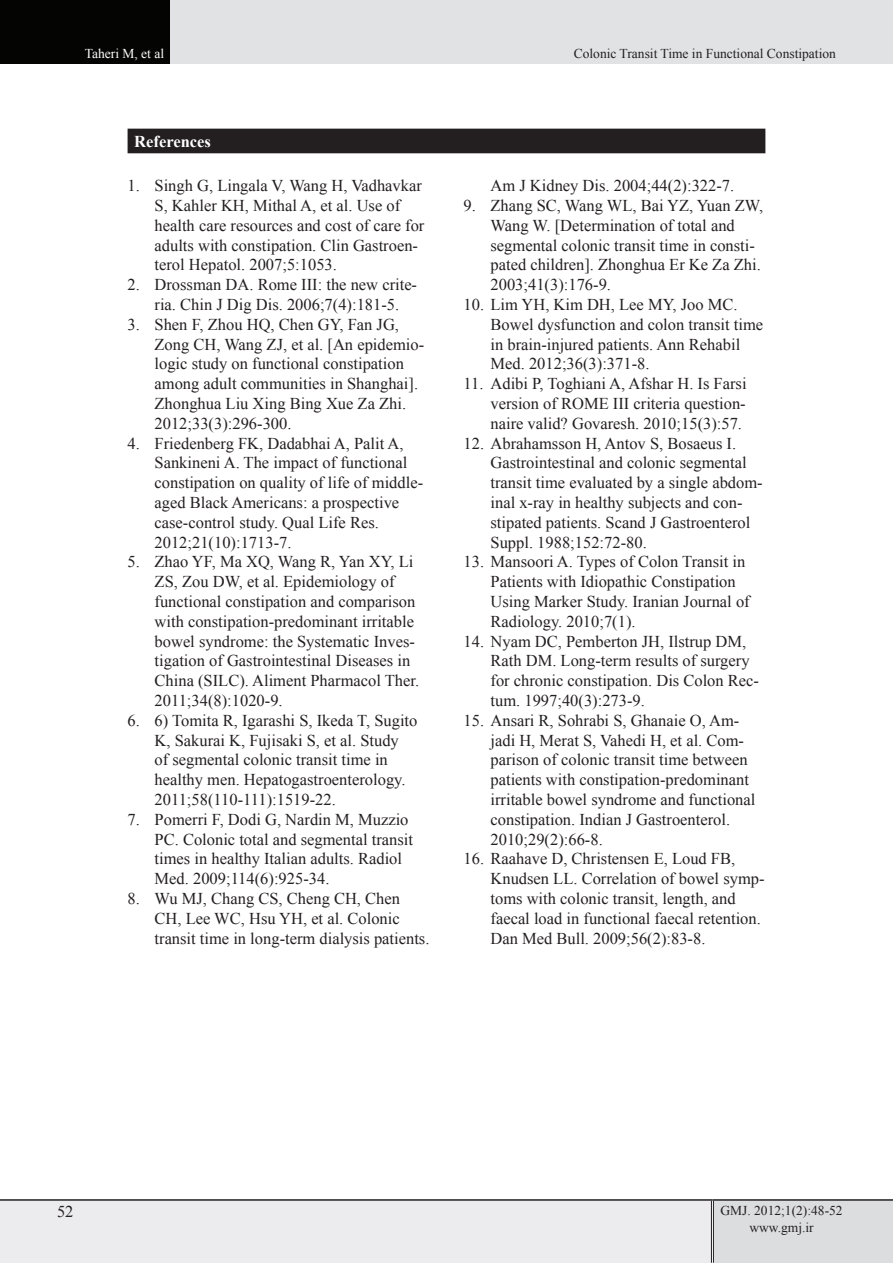
<style>
.page{position:relative;width:893px;height:1263px;background:#fff}
.page>*{position:absolute;margin:0;border:0;box-sizing:border-box;transform-origin:0 0}
.t1{font:16.5px/19.8px "Times New Roman";color:#231f20}
.t2{font:700 16.5px "Times New Roman";color:#fff}
.t3{font:13.5px/16.2px "Times New Roman";color:#231f20;text-align:center}
.t4{font:13.5px "Times New Roman";color:#fff}
</style>
<div class="page">
<div style="left:128px;top:129px;width:637px;height:24px;background:#231f20"></div>
<div style="left:0;top:0;width:170px;height:64px;background:#040503"></div>
<div style="left:170px;top:0;width:723px;height:64px;background:#e1e2e4"></div>
<div style="left:0;top:1200px;width:712px;height:63px;background:#ececee"></div>
<div style="left:712px;top:1200px;width:181px;height:63px;background:#dcdddf"></div>
<hr style="left:711px;top:1201px;width:3px;height:62px;background:#fff">
<hr style="left:711px;top:1201px;width:1px;height:62px;background:#231f20">
<hr style="left:713px;top:1201px;width:1px;height:62px;background:#231f20">
<hr style="left:0;top:1199px;width:712px;height:2px;background:#231f20">
<hr style="left:712px;top:1199px;width:181px;height:2px;background:#231f20">
<p class="t4" style="left:85px;top:44px;width:81px">Taheri M, et al</p>
<p class="t3" style="left:574px;top:45px;width:264px">Colonic Transit Time in Functional Constipation</p>
<p class="t2" style="left:134px;top:130px;width:78px">References</p>
<p class="t1" style="left:155px;top:175px;width:271px;text-indent:-27px">1. Singh G, Lingala V, Wang H, Vadhavkar S, Kahler KH, Mithal A, et al. Use of health care resources and cost of care for adults with constipation. Clin Gastroen&shy;terol Hepatol. 2007;5:1053.</p>
<p class="t1" style="left:128px;top:274px;width:291px;text-align:center">2. Drossman DA. Rome III: the new crite&shy;ria. Chin J Dig Dis. 2006;7(4):181-5.</p>
<p class="t1" style="left:155px;top:314px;width:271px;text-indent:-27px">3. Shen F, Zhou HQ, Chen GY, Fan JG, Zong CH, Wang ZJ, et al. [An epidemio&shy;logic study on functional constipation among adult communities in Shanghai].<br>Zhonghua Liu Xing Bing Xue Za Zhi.<br>2012;33(3):296-300.</p>
<p class="t1" style="left:155px;top:433px;width:270px;text-indent:-27px">4. Friedenberg FK, Dadabhai A, Palit A, Sankineni A. The impact of functional constipation on quality of life of middle&shy;aged Black Americans: a prospective case-control study. Qual Life Res.<br>2012;21(10):1713-7.</p>
<p class="t1" style="left:155px;top:552px;width:266px;text-indent:-27px">5. Zhao YF, Ma XQ, Wang R, Yan XY, Li ZS, Zou DW, et al. Epidemiology of functional constipation and comparison with constipation-predominant irritable bowel syndrome: the Systematic Inves&shy;tigation of Gastrointestinal Diseases in China (SILC). Aliment Pharmacol Ther.<br>2011;34(8):1020-9.</p>
<p class="t1" style="left:155px;top:710px;width:264px;text-indent:-27px">6. 6) Tomita R, Igarashi S, Ikeda T, Sugito K, Sakurai K, Fujisaki S, et al. Study<br>of segmental colonic transit time in healthy men. Hepatogastroenterology.<br>2011;58(110-111):1519-22.</p>
<p class="t1" style="left:155px;top:809px;width:260px;text-indent:-27px">7. Pomerri F, Dodi G, Nardin M, Muzzio PC. Colonic total and segmental transit times in healthy Italian adults. Radiol Med. 2009;114(6):925-34.</p>
<p class="t1" style="left:155px;top:888px;width:276px;text-indent:-27px">8. Wu MJ, Chang CS, Cheng CH, Chen<br>CH, Lee WC, Hsu YH, et al. Colonic transit time in long-term dialysis patients.</p>
<p class="t1" style="left:490px;top:175px;width:245px">Am J Kidney Dis. 2004;44(2):322-7.</p>
<p class="t1" style="left:490px;top:195px;width:274px;text-indent:-27px">9. Zhang SC, Wang WL, Bai YZ, Yuan ZW, Wang W. [Determination of total and segmental colonic transit time in consti&shy;pated children]. Zhonghua Er Ke Za Zhi.<br>2003;41(3):176-9.</p>
<p class="t1" style="left:490px;top:294px;width:274px;text-indent:-27px">10. Lim YH, Kim DH, Lee MY, Joo MC.<br>Bowel dysfunction and colon transit time in brain-injured patients. Ann Rehabil Med. 2012;36(3):371-8.</p>
<p class="t1" style="left:490px;top:373px;width:258px;text-align:justify;text-indent:-27px">11. Adibi P, Toghiani A, Afshar H. Is Farsi version of ROME III criteria question&shy;naire valid? Govaresh. 2010;15(3):57.</p>
<p class="t1" style="left:490px;top:433px;width:274px;text-indent:-27px">12. Abrahamsson H, Antov S, Bosaeus I.<br>Gastrointestinal and colonic segmental transit time evaluated by a single abdom&shy;inal x-ray in healthy subjects and con&shy;stipated patients. Scand J Gastroenterol Suppl. 1988;152:72-80.</p>
<p class="t1" style="left:490px;top:552px;width:261px;text-indent:-27px">13. Mansoori A. Types of Colon Transit in Patients with Idiopathic Constipation Using Marker Study. Iranian Journal of Radiology. 2010;7(1).</p>
<p class="t1" style="left:490px;top:631px;width:270px;text-indent:-27px">14. Nyam DC, Pemberton JH, Ilstrup DM, Rath DM. Long-term results of surgery for chronic constipation. Dis Colon Rec&shy;tum. 1997;40(3):273-9.</p>
<p class="t1" style="left:490px;top:710px;width:266px;text-indent:-27px">15. Ansari R, Sohrabi S, Ghanaie O, Am&shy;jadi H, Merat S, Vahedi H, et al. Com&shy;parison of colonic transit time between patients with constipation-predominant irritable bowel syndrome and functional constipation. Indian J Gastroenterol.<br>2010;29(2):66-8.</p>
<p class="t1" style="left:490px;top:849px;width:276px;text-indent:-27px">16. Raahave D, Christensen E, Loud FB, Knudsen LL. Correlation of bowel symp&shy;toms with colonic transit, length, and faecal load in functional faecal retention.<br>Dan Med Bull. 2009;56(2):83-8.</p>
<p class="t1" style="left:57px;top:1202px;width:18px">52</p>
<p class="t3" style="left:720px;top:1202px;width:124px">GMJ. 2012;1(2):48-52 www.gmj.ir</p>
</div>
